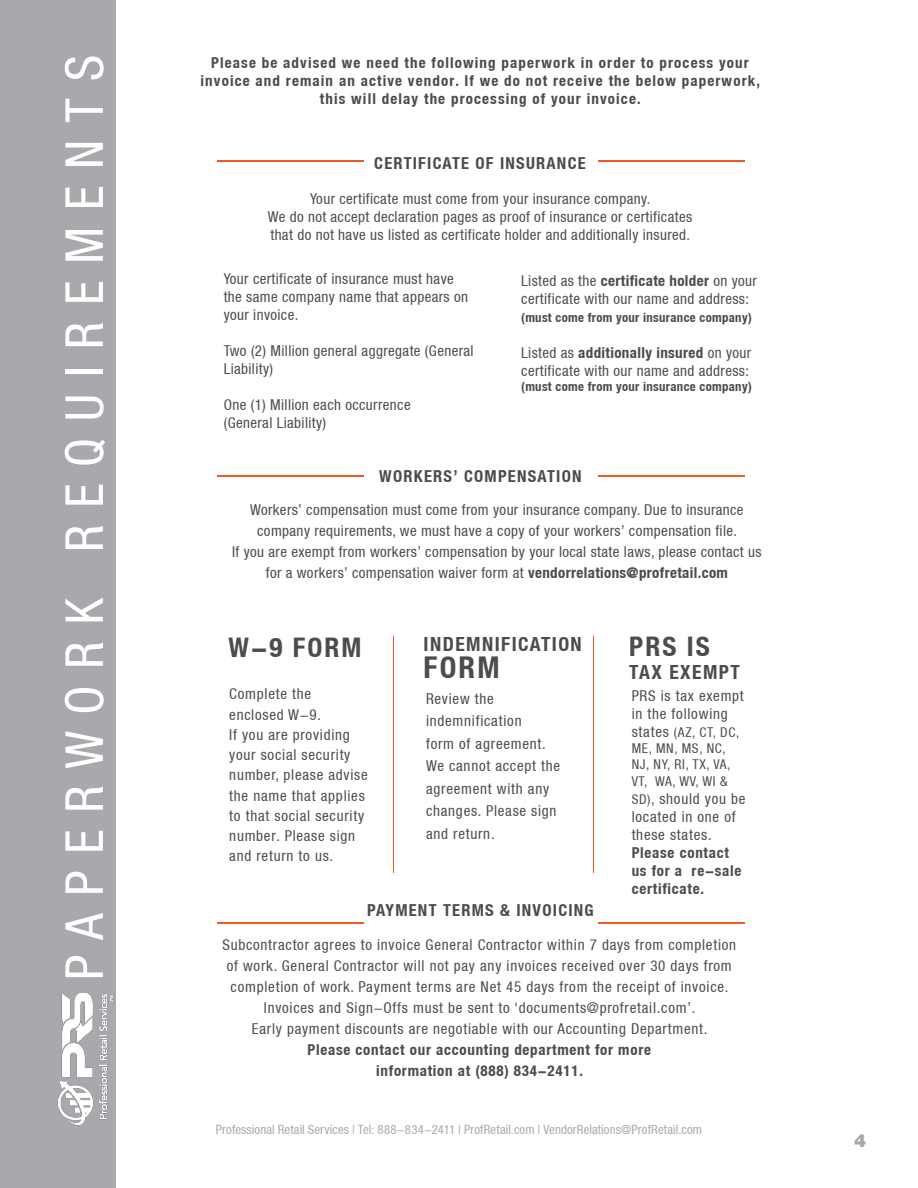
<style>
.page{position:relative;width:918px;height:1188px;background:#fff}
.page>*{position:absolute;margin:0;border:0;box-sizing:border-box;transform-origin:0 0}
.t1{font:condensed 52.5px "Helvetica Neue LT";letter-spacing:.32em;color:#fff}
.Body_Paragraph{font:700 condensed 30px "Helvetica Neue LT";color:#4b4c4d}
.Body_Paragraph-2{font:700 condensed 27px "Helvetica Neue LT";letter-spacing:.075em;color:#4b4c4d}
.Body_Paragraph-3{font:700 condensed 19.5px "Helvetica Neue LT";letter-spacing:.075em;color:#4b4c4d}
.t2{font:900 18px "Helvetica Neue";color:#a8a9ad}
.mini_header_caps{font:700 condensed 16.5px "Helvetica Neue LT";letter-spacing:.075em;color:#4b4c4d}
.Body_Paragraph-4{font:condensed 15px/18px "Helvetica Neue LT";letter-spacing:.035em;color:#4b4c4d}
.Body_Paragraph-5{font:700 condensed 15px/18px "Helvetica Neue LT";letter-spacing:.075em;color:#4b4c4d;text-align:center}
.Body_Paragraph-6{font:condensed 13.5px/16.2px "Helvetica Neue LT";letter-spacing:.05em;color:#4b4c4d}
.t3{font:condensed 12.75px "Helvetica Neue LT";letter-spacing:.01em;color:#a8a9ad}
.Body_Paragraph-7{font:700 condensed 12.75px "Helvetica Neue LT";letter-spacing:.025em;color:#4b4c4d}
.s1{font-weight:700}
.s2{font-size:15px}
.s3{font-size:13.5px}
</style>
<div class="page">
<div style="left:0;top:0;width:116px;height:1188px;background:#a8a9ad"></div>
<hr style="left:393px;top:636px;width:1px;height:236px;background:#f15921">
<hr style="left:593px;top:636px;width:1px;height:236px;background:#f15921">
<hr style="left:217px;top:475px;width:147px;height:1px;background:#f15921">
<hr style="left:598px;top:475px;width:147px;height:1px;background:#f15921">
<hr style="left:217px;top:160px;width:147px;height:1px;background:#f15921">
<hr style="left:598px;top:160px;width:147px;height:1px;background:#f15921">
<hr style="left:217px;top:922px;width:147px;height:1px;background:#f15921">
<hr style="left:598px;top:922px;width:147px;height:1px;background:#f15921">
<img style="left:58px;top:993px;width:56px;height:133px">
<p class="t1" style="left:54px;top:980px;width:927px;rotate:-90deg">PAPERWORK REQUIREMENTS</p>
<p class="Body_Paragraph-5" style="left:201px;top:54px;width:561px">Please be advised we need the following paperwork in order to process your invoice and remain an active vendor. If we do not receive the below paperwork,</p>
<p class="Body_Paragraph-5" style="left:320px;top:90px;width:322px">this will delay the processing of your invoice.</p>
<p class="mini_header_caps" style="left:374px;top:153px;width:213px">CERTIFICATE OF INSURANCE</p>
<p class="Body_Paragraph-4" style="left:268px;top:190px;width:426px;text-align:center">Your certificate must come from your insurance company.<br>We do not accept declaration pages as proof of insurance or certificates that do not have us listed as certificate holder and additionally insured.</p>
<p class="Body_Paragraph-4" style="left:224px;top:270px;width:246px">Your certificate of insurance must have the same company name that appears on your invoice.</p>
<p class="Body_Paragraph-4" style="left:224px;top:342px;width:251px">Two (2) Million general aggregate (General<br>Liability)</p>
<p class="Body_Paragraph-4" style="left:224px;top:396px;width:189px">One (1) Million each occurrence (General Liability)</p>
<p class="Body_Paragraph-4" style="left:521px;top:271px;width:237px">Listed as the <span class="s1">certificate holder</span> on your certificate with our name and address:</p>
<p class="Body_Paragraph-7" style="left:521px;top:309px;width:232px">(must come from your insurance company)</p>
<p class="Body_Paragraph-4" style="left:521px;top:343px;width:232px">Listed as <span class="s1">additionally insured</span> on your certificate with our name and address:</p>
<p class="Body_Paragraph-7" style="left:521px;top:379px;width:232px">(must come from your insurance company)</p>
<p class="mini_header_caps" style="left:379px;top:466px;width:204px">WORKERS’ COMPENSATION</p>
<p class="Body_Paragraph-4" style="left:232px;top:499px;width:531px;line-height:21px;text-align:center">Workers’ compensation must come from your insurance company. Due to insurance company requirements, we must have a copy of your workers’ compensation file.<br>If you are exempt from workers’ compensation by your local state laws, please contact us for a workers’ compensation waiver form at <span class="s1">vendorrelations@profretail.com</span></p>
<p class="Body_Paragraph-2" style="left:229px;top:631px;width:134px">W-9 FORM</p>
<p class="Body_Paragraph-4" style="left:229px;top:684px;width:140px;line-height:20.2px">Complete the enclosed W-9.<br>If you are providing your social security number, please advise the name that applies to that social security number. Please sign and return to us.</p>
<p class="Body_Paragraph-3" style="left:424px;top:632px;width:160px">INDEMNIFICATION</p>
<p class="Body_Paragraph" style="left:424px;top:649px;width:78px">FORM</p>
<p class="Body_Paragraph-4" style="left:426px;top:687px;width:121px;line-height:22.5px">Review the indemnification form of agreement.</p>
<p class="Body_Paragraph-4" style="left:426px;top:755px;width:136px;line-height:22.5px">We cannot accept the agreement with any changes. Please sign and return.</p>
<p class="Body_Paragraph-2" style="left:629px;top:630px;width:82px">PRS IS</p>
<p class="Body_Paragraph-3" style="left:629px;top:660px;width:112px">TAX EXEMPT</p>
<p class="Body_Paragraph-4" style="left:632px;top:687px;width:114px">PRS is tax exempt in the following</p>
<p class="Body_Paragraph-6" style="left:632px;top:724px;width:109px"><span class="s2">states</span> (AZ, CT, DC,<br>ME, MN, MS, NC,<br>NJ, NY, RI, TX, VA,<br>VT, WA, WV, WI &amp;</p>
<p class="Body_Paragraph-4" style="left:632px;top:789px;width:115px"><span class="s3">SD)</span>, should you be located in one of these states.<br><span class="s1">Please contact us for a re-sale certificate.</span></p>
<p class="mini_header_caps" style="left:367px;top:900px;width:228px">PAYMENT TERMS &amp; INVOICING</p>
<p class="Body_Paragraph-4" style="left:222px;top:934px;width:515px;line-height:21px;text-align:center">Subcontractor agrees to invoice General Contractor within 7 days from completion of work. General Contractor will not pay any invoices received over 30 days from completion of work. Payment terms are Net 45 days from the receipt of invoice.<br>Invoices and Sign-Offs must be sent to ‘documents@profretail.com’.<br>Early payment discounts are negotiable with our Accounting Department.<br><span class="s1">Please contact our accounting department for more<br>information at (888) 834-2411.</span></p>
<p class="t3" style="left:216px;top:1122px;width:488px">Professional Retail Services | Tel: 888-834-2411 | ProfRetail.com | VendorRelations@ProfRetail.com</p>
<p class="t2" style="left:854px;top:1130px;width:14px">4</p>
</div>
